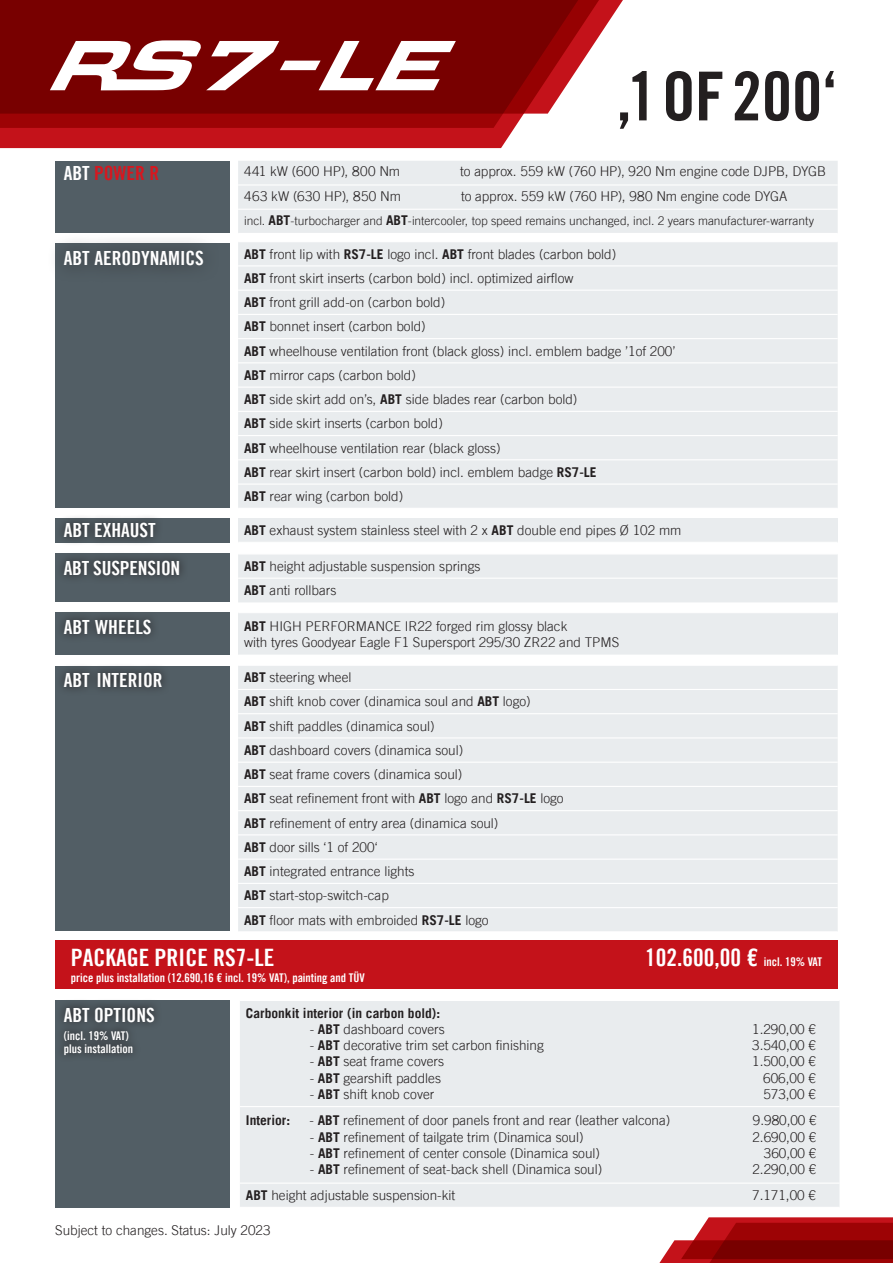
<style>
.page{position:relative;width:893px;height:1263px;background:#fff}
.page>*{position:absolute;margin:0;border:0;box-sizing:border-box;transform-origin:0 0}
.t1{font:67.5px "Trade Gothic LT Bold Cond Twenty";color:#231f20}
.t2{font:24px "Trade Gothic LT Bold Cond Twenty";color:#fff}
.t3{font:19.5px "Trade Gothic LT Bold Cond Twenty";color:#fff}
.t4{font:19.5px "Trade Gothic LT Bold Cond Twenty";color:#d7171f}
.t5{font:300 13.5px/24.3px "Trade Gothic LT";color:#231f20}
.t6{font:700 13.5px "Trade Gothic LT";color:#231f20}
.t7{font:300 13.5px "Trade Gothic LT";letter-spacing:.03em;color:#231f20}
.t8{font:300 13.5px "Trade Gothic LT";letter-spacing:.025em;color:#231f20}
.t9{font:300 12px "Trade Gothic LT";color:#231f20}
.t10{font:12px/13.5px "Trade Gothic LT Bold Cond Twenty";color:#fff}
.s1{color:#fff}
.s2{font-weight:700;font-size:13.5px}
.s3{font-weight:700}
.s4{font-size:12px}
</style>
<div class="page">
<div style="left:55px;top:161px;width:175px;height:72px;background:#525e65"></div>
<div style="left:0;top:128px;width:515px;height:20px;background:#c4121a"></div>
<div style="left:0;top:114px;width:524px;height:14px;background:#9d0305"></div>
<svg style="left:0;top:0;width:623px;height:114px;background:#891717"></svg>
<svg style="left:659px;top:1217px;width:234px;height:46px;background:#a42224"></svg>
<div style="left:238px;top:161px;width:600px;height:72px;background:#e9ecee"></div>
<hr style="left:238px;top:184px;width:600px;height:2px;background:#fff">
<hr style="left:238px;top:209px;width:600px;height:1px;background:#fff">
<div style="left:238px;top:242px;width:600px;height:266px;background:#e9ecee"></div>
<hr style="left:238px;top:265px;width:600px;height:1px;background:#fff">
<hr style="left:238px;top:290px;width:600px;height:1px;background:#fff">
<hr style="left:238px;top:314px;width:600px;height:1px;background:#fff">
<hr style="left:238px;top:338px;width:600px;height:1px;background:#fff">
<hr style="left:238px;top:362px;width:600px;height:1px;background:#fff">
<hr style="left:238px;top:387px;width:600px;height:1px;background:#fff">
<hr style="left:238px;top:411px;width:600px;height:1px;background:#fff">
<hr style="left:238px;top:435px;width:600px;height:1px;background:#fff">
<hr style="left:238px;top:459px;width:600px;height:1px;background:#fff">
<hr style="left:238px;top:483px;width:600px;height:2px;background:#fff">
<div style="left:55px;top:243px;width:175px;height:264px;background:#525e65"></div>
<div style="left:47px;top:232px;width:174px;height:51px;background:#231f20;opacity:.75"></div>
<div style="left:238px;top:518px;width:600px;height:24px;background:#e9ecee"></div>
<div style="left:55px;top:518px;width:175px;height:24px;background:#525e65"></div>
<div style="left:55px;top:514px;width:109px;height:33px;background:#231f20;opacity:.75"></div>
<div style="left:238px;top:554px;width:600px;height:48px;background:#e9ecee"></div>
<hr style="left:238px;top:578px;width:600px;height:1px;background:#fff">
<div style="left:55px;top:553px;width:175px;height:49px;background:#525e65"></div>
<div style="left:55px;top:551px;width:134px;height:33px;background:#231f20;opacity:.75"></div>
<div style="left:55px;top:613px;width:175px;height:42px;background:#525e65"></div>
<div style="left:238px;top:613px;width:600px;height:42px;background:#e9ecee"></div>
<div style="left:55px;top:610px;width:105px;height:33px;background:#231f20;opacity:.75"></div>
<div style="left:55px;top:666px;width:175px;height:265px;background:#525e65"></div>
<div style="left:55px;top:663px;width:115px;height:33px;background:#231f20;opacity:.75"></div>
<div style="left:238px;top:666px;width:600px;height:265px;background:#e9ecee"></div>
<hr style="left:238px;top:689px;width:600px;height:1px;background:#fff">
<hr style="left:238px;top:713px;width:600px;height:1px;background:#fff">
<hr style="left:238px;top:737px;width:600px;height:1px;background:#fff">
<hr style="left:238px;top:762px;width:600px;height:1px;background:#fff">
<hr style="left:238px;top:786px;width:600px;height:1px;background:#fff">
<hr style="left:238px;top:810px;width:600px;height:1px;background:#fff">
<hr style="left:238px;top:834px;width:600px;height:1px;background:#fff">
<hr style="left:238px;top:858px;width:600px;height:2px;background:#fff">
<hr style="left:238px;top:883px;width:600px;height:1px;background:#fff">
<hr style="left:238px;top:907px;width:600px;height:1px;background:#fff">
<div style="left:55px;top:940px;width:783px;height:49px;background:#c4121a"></div>
<svg style="left:50px;top:40px;width:406px;height:50px"></svg>
<div style="left:55px;top:1000px;width:175px;height:208px;background:#525e65"></div>
<div style="left:55px;top:998px;width:108px;height:66px;background:#231f20;opacity:.75"></div>
<div style="left:240px;top:1001px;width:599px;height:206px;background:#e9ecee"></div>
<hr style="left:240px;top:1106px;width:599px;height:1px;background:#fff">
<hr style="left:240px;top:1182px;width:599px;height:2px;background:#fff">
<h3 class="t4" style="left:64px;top:162px;width:97px"><span class="s1">ABT</span> POWER R</h3>
<h3 class="t3" style="left:64px;top:246px;width:142px">ABT AERODYNAMICS</h3>
<h1 class="t1" style="left:617px;top:55px;width:222px">‚1 OF 200‘</h1>
<p class="t7" style="left:244px;top:164px;width:158px">441 kW (600 HP), 800 Nm</p>
<p class="t5" style="left:460px;top:159px;width:367px">to approx. 559 kW (760 HP), 920 Nm engine code DJPB, DYGB</p>
<p class="t8" style="left:244px;top:188px;width:158px">463 kW (630 HP), 850 Nm</p>
<p class="t5" style="left:461px;top:184px;width:328px">to approx. 559 kW (760 HP), 980 Nm engine code DYGA</p>
<p class="t9" style="left:244px;top:214px;width:572px">incl. <span class="s2">ABT</span>-turbocharger and <span class="s2">ABT</span>-intercooler, top speed remains unchanged, incl. 2 years manufacturer-warranty</p>
<p class="t5" style="left:244px;top:242px;width:433px"><span class="s3">ABT</span> front lip with <span class="s3">RS7-LE</span> logo incl. <span class="s3">ABT</span> front blades (carbon bold)<br><span class="s3">ABT</span> front skirt inserts (carbon bold) incl. optimized airflow<br><span class="s3">ABT</span> front grill add-on (carbon bold)<br><span class="s3">ABT</span> bonnet insert (carbon bold)<br><span class="s3">ABT</span> wheelhouse ventilation front (black gloss) incl. emblem badge ’1of 200’ <span class="s3">ABT</span> mirror caps (carbon bold)<br><span class="s3">ABT</span> side skirt add on’s, <span class="s3">ABT</span> side blades rear (carbon bold)<br><span class="s3">ABT</span> side skirt inserts (carbon bold)<br><span class="s3">ABT</span> wheelhouse ventilation rear (black gloss)<br><span class="s3">ABT</span> rear skirt insert (carbon bold) incl. emblem badge <span class="s3">RS7-LE<br>ABT</span> rear wing (carbon bold)</p>
<h3 class="t3" style="left:64px;top:518px;width:94px">ABT EXHAUST</h3>
<p class="t5" style="left:244px;top:518px;width:439px"><span class="s3">ABT</span> exhaust system stainless steel with 2 x <span class="s3">ABT</span> double end pipes Ø 102 mm</p>
<p class="t5" style="left:244px;top:554px;width:238px"><span class="s3">ABT</span> height adjustable suspension springs<br><span class="s3">ABT</span> anti rollbars</p>
<h3 class="t3" style="left:64px;top:556px;width:118px">ABT SUSPENSION</h3>
<h3 class="t3" style="left:64px;top:615px;width:89px">ABT WHEELS</h3>
<h3 class="t3" style="left:64px;top:668px;width:100px">ABT INTERIOR</h3>
<p class="t5" style="left:244px;top:665px;width:321px"><span class="s3">ABT</span> steering wheel<br><span class="s3">ABT</span> shift knob cover (dinamica soul and <span class="s3">ABT</span> logo)<br><span class="s3">ABT</span> shift paddles (dinamica soul)<br><span class="s3">ABT</span> dashboard covers (dinamica soul)<br><span class="s3">ABT</span> seat frame covers (dinamica soul)<br><span class="s3">ABT</span> seat refinement front with <span class="s3">ABT</span> logo and <span class="s3">RS7-LE</span> logo <span class="s3">ABT</span> refinement of entry area (dinamica soul)<br><span class="s3">ABT</span> door sills ‘1 of 200‘<br><span class="s3">ABT</span> integrated entrance lights<br><span class="s3">ABT</span> start-stop-switch-cap<br><span class="s3">ABT</span> floor mats with embroided <span class="s3">RS7-LE</span> logo</p>
<h2 class="t2" style="left:71px;top:943px;width:205px">PACKAGE PRICE RS7-LE</h2>
<h2 class="t2" style="left:645px;top:943px;width:178px">102.600,00 € <span class="s4">incl. 19% VAT</span></h2>
<p class="t10" style="left:71px;top:971px;width:296px">price plus installation (12.690,16 € incl. 19% VAT), painting and TÜV</p>
<p class="t5" style="left:244px;top:618px;width:377px;line-height:16.2px"><span class="s3">ABT</span> HIGH PERFORMANCE IR22 forged rim glossy black<br>with tyres Goodyear Eagle F1 Supersport 295/30 ZR22 and TPMS</p>
<h3 class="t3" style="left:64px;top:1003px;width:92px">ABT OPTIONS</h3>
<p class="t10" style="left:64px;top:1028px;width:71px">(incl. 19% VAT) plus installation</p>
<p class="t6" style="left:246px;top:1005px;width:196px">Carbonkit interior (in carbon bold):</p>
<p class="t5" style="left:310px;top:1017px;width:137px">- <span class="s3">ABT</span> dashboard covers</p>
<p class="t5" style="left:752px;top:1017px;width:65px">1.290,00 €</p>
<p class="t5" style="left:310px;top:1033px;width:236px">- <span class="s3">ABT</span> decorative trim set carbon finishing</p>
<p class="t5" style="left:752px;top:1033px;width:65px">3.540,00 €</p>
<p class="t5" style="left:310px;top:1049px;width:136px">- <span class="s3">ABT</span> seat frame covers</p>
<p class="t5" style="left:752px;top:1049px;width:65px">1.500,00 €</p>
<p class="t5" style="left:310px;top:1065px;width:133px">- <span class="s3">ABT</span> gearshift paddles</p>
<p class="t5" style="left:763px;top:1065px;width:54px">606,00 €</p>
<p class="t5" style="left:310px;top:1082px;width:126px">- <span class="s3">ABT</span> shift knob cover</p>
<p class="t5" style="left:763px;top:1082px;width:54px">573,00 €</p>
<p class="t6" style="left:246px;top:1112px;width:46px">Interior:</p>
<p class="t5" style="left:309px;top:1108px;width:362px">- <span class="s3">ABT</span> refinement of door panels front and rear (leather valcona)</p>
<p class="t5" style="left:753px;top:1108px;width:65px">9.980,00 €</p>
<p class="t5" style="left:310px;top:1124px;width:275px">- <span class="s3">ABT</span> refinement of tailgate trim (Dinamica soul)</p>
<p class="t5" style="left:752px;top:1124px;width:65px">2.690,00 €</p>
<p class="t5" style="left:310px;top:1141px;width:292px">- <span class="s3">ABT</span> refinement of center console (Dinamica soul)</p>
<p class="t5" style="left:764px;top:1141px;width:54px">360,00 €</p>
<p class="t5" style="left:310px;top:1157px;width:294px">- <span class="s3">ABT</span> refinement of seat-back shell (Dinamica soul)</p>
<p class="t5" style="left:752px;top:1157px;width:65px">2.290,00 €</p>
<p class="t5" style="left:246px;top:1183px;width:211px"><span class="s3">ABT</span> height adjustable suspension-kit</p>
<p class="t5" style="left:752px;top:1183px;width:65px">7.171,00 €</p>
<p class="t5" style="left:55px;top:1217px;width:217px">Subject to changes. Status: July 2023</p>
</div>
